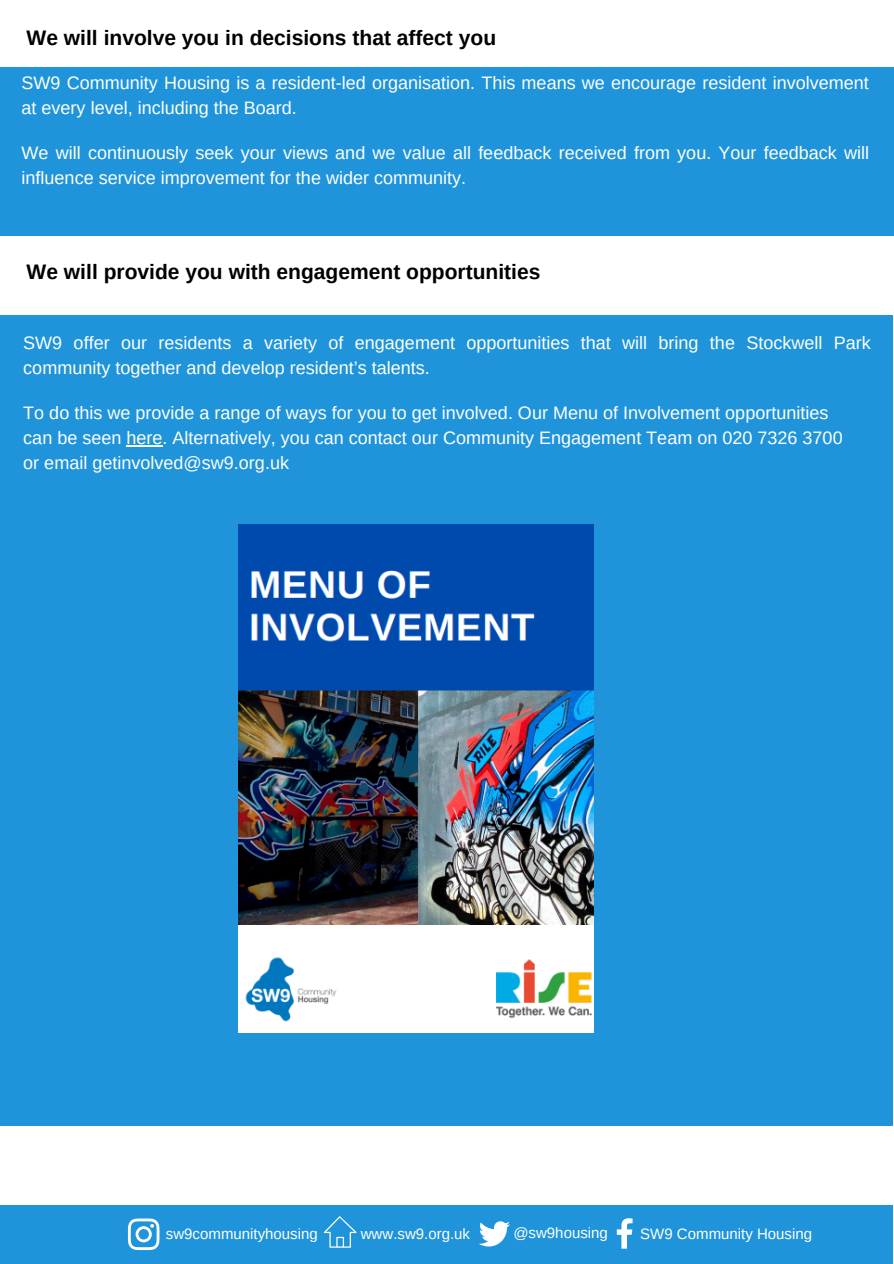
<style>
.page{position:relative;width:894px;height:1264px;background:#fff}
.page>*{position:absolute;margin:0;border:0;box-sizing:border-box;transform-origin:0 0}
.t1{font:700 21px "Arimo";color:#000}
.t2{font:18px/24.8px "Arimo";color:#fff}
.t3{font:15px "Arimo";color:#fff}
</style>
<div class="page">
<div style="left:0;top:67px;width:893px;height:168px;background:#1f94db"></div>
<div style="left:0;top:1204px;width:892px;height:59px;background:#1f94db"></div>
<svg style="left:127px;top:1218px;width:32px;height:31px"></svg>
<svg style="left:324px;top:1216px;width:32px;height:31px"></svg>
<svg style="left:479px;top:1221px;width:31px;height:25px"></svg>
<svg style="left:616px;top:1218px;width:16px;height:30px"></svg>
<div style="left:0;top:314px;width:892px;height:811px;background:#1f94db"></div>
<img style="left:239px;top:524px;width:354px;height:508px">
<hr style="left:126px;top:445px;width:36px;height:1px;background:#fff">
<p class="t1" style="left:27px;top:26px;width:471px">We will involve you in decisions that affect you</p>
<p class="t2" style="left:22px;top:71px;width:848px">SW9 Community Housing is a resident-led organisation. This means we encourage resident involvement at every level, including the Board.</p>
<p class="t2" style="left:22px;top:141px;width:848px">We will continuously seek your views and we value all feedback received from you. Your feedback will influence service improvement for the wider community.</p>
<p class="t1" style="left:27px;top:260px;width:515px">We will provide you with engagement opportunities</p>
<p class="t2" style="left:23px;top:331px;width:848px">SW9 offer our residents a variety of engagement opportunities that will bring the Stockwell Park community together and develop resident’s talents.</p>
<p class="t2" style="left:23px;top:400px;width:806px">To do this we provide a range of ways for you to get involved. Our Menu of Involvement opportunities</p>
<p class="t2" style="left:23px;top:425px;width:820px">can be seen here. Alternatively, you can contact our Community Engagement Team on 020 7326 3700</p>
<p class="t2" style="left:23px;top:450px;width:267px">or email getinvolved@sw9.org.uk</p>
<p class="t3" style="left:384px;top:1224px;width:88px">.ssw9.org.uk</p>
<p class="t3" style="left:504px;top:1224px;width:96px">@sw9housisig</p>
<p class="t3" style="left:513px;top:1224px;width:96px">@sw9hounng</p>
<p class="t3" style="left:630px;top:1225px;width:173px">SSW9 Commuity HHosisig</p>
<p class="t3" style="left:166px;top:1225px;width:153px">sw9communityhounng</p>
<p class="t3" style="left:351px;top:1224px;width:111px">wwww.w9.org.uk</p>
<p class="t3" style="left:156px;top:1225px;width:153px">sw9communityhousisig</p>
<p class="t3" style="left:640px;top:1225px;width:173px">W9 Communnity ouunng</p>
</div>
